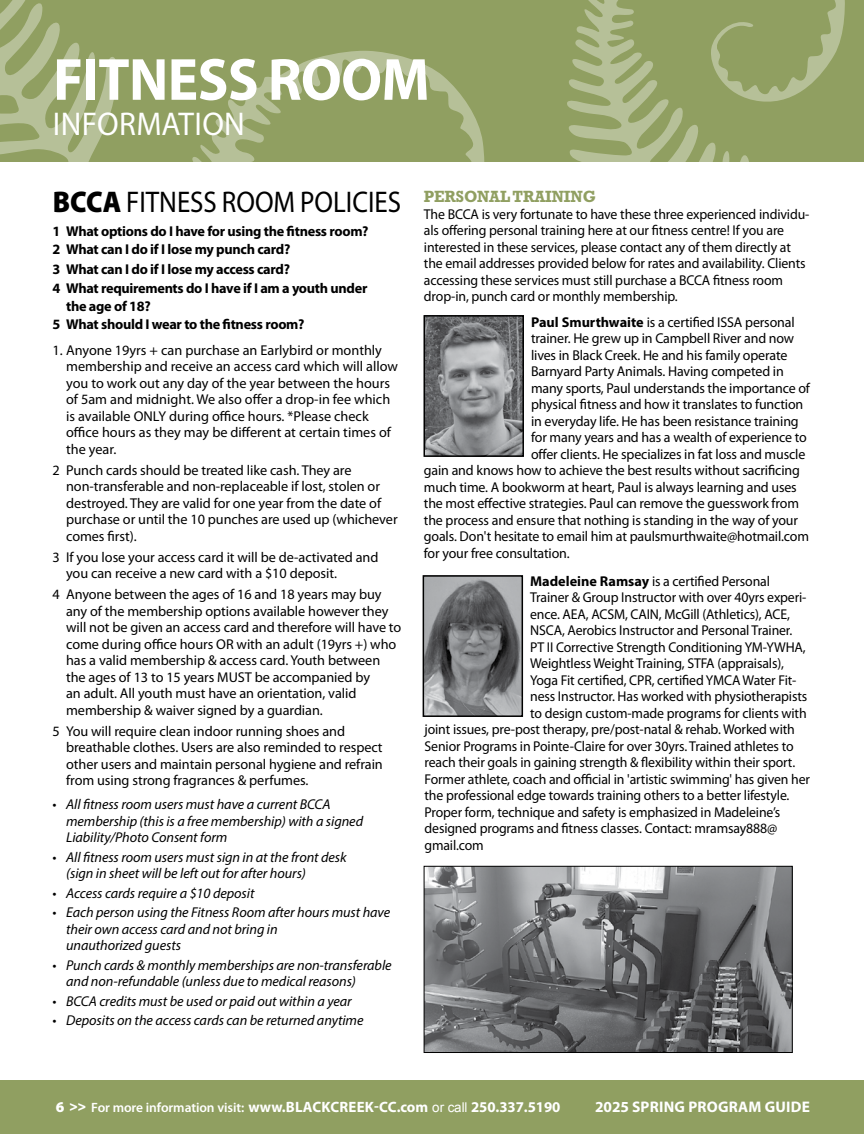
<style>
.page{position:relative;width:864px;height:1134px;background:#fff}
.page>*{position:absolute;margin:0;border:0;box-sizing:border-box;transform-origin:0 0}
.t1{font:700 60px "Myriad Pro";letter-spacing:-.01em;color:#fff;scale:.95 1}
.t2{font:33px "Myriad Pro";letter-spacing:.01em;color:#fff;scale:.95 1}
.t3{font:30px "Myriad Pro";color:#000;scale:.9 1}
.t4{font:700 16.5px "Rockwell Std";letter-spacing:-.01em;color:#909f61;scale:.95 1}
.t5{font:700 15.3px "Myriad Pro";letter-spacing:.015em;color:#fff}
.t6{font:700 15px "Myriad Pro";letter-spacing:-.005em;color:#fff}
.t7{font:14.25px/16.5px "Myriad Pro";letter-spacing:-.01em;color:#000}
.t8{font:italic 14.25px/16.5px "Myriad Pro";letter-spacing:-.005em;color:#000}
.t9{font:700 14.25px/19.2px "Myriad Pro";letter-spacing:-.02em;color:#000}
.s1{font-weight:900}
.s2{font-weight:700}
.s3{font-family:"Arial";font-size:14.25px}
.s4{font-weight:600;font-size:13.5px}
.s5{font-family:"Arial";font-weight:400;font-size:13.5px}
</style>
<div class="page">
<div style="left:0;top:1080px;width:864px;height:54px;background:#909f61"></div>
<div style="left:486px;top:0;width:378px;height:162px;background:#909f61"></div>
<svg style="left:0;top:0;width:486px;height:162px;background:#96a56b"></svg>
<svg style="left:567px;top:0;width:279px;height:162px;background:#99a66e"></svg>
<img style="left:426px;top:868px;width:365px;height:183px">
<div style="left:424px;top:866px;width:369px;height:187px;border:1px solid #000"></div>
<img style="left:426px;top:578px;width:94px;height:136px">
<div style="left:423px;top:575px;width:100px;height:142px;border:2px solid #000"></div>
<img style="left:427px;top:318px;width:94px;height:136px">
<div style="left:424px;top:315px;width:100px;height:142px;border:2px solid #000"></div>
<h1 class="t1" style="left:53px;top:40px;width:398px">FITNESS ROOM</h1>
<h2 class="t2" style="left:53px;top:104px;width:204px">INFORMATION</h2>
<h3 class="t3" style="left:53px;top:183px;width:388px"><span class="s1">BCCA</span> FITNESS ROOM POLICIES</h3>
<p class="t9" style="left:53px;top:221px;width:318px">1 What options do I have for using the fitness room?<br>2 What can I do if I lose my punch card?<br>3 What can I do if I lose my access card?<br>4 What requirements do I have if I am a youth under</p>
<p class="t9" style="left:53px;top:297px;width:253px;line-height:18px;text-indent:13px">the age of 18?<br>5 What should I wear to the fitness room?</p>
<p class="t7" style="left:66px;top:341px;width:333px;text-indent:-13px">1. Anyone 19yrs + can purchase an Earlybird or monthly membership and receive an access card which will allow you to work out any day of the year between the hours of 5am and midnight. We also offer a drop-in fee which is available ONLY during office hours. *Please check office hours as they may be different at certain times of the year.</p>
<p class="t7" style="left:66px;top:461px;width:333px;text-indent:-13px">2 Punch cards should be treated like cash. They are non-transferable and non-replaceable if lost, stolen or destroyed. They are valid for one year from the date of purchase or until the 10 punches are used up (whichever comes first).</p>
<p class="t7" style="left:66px;top:548px;width:314px;text-indent:-13px">3 If you lose your access card it will be de-activated and you can receive a new card with a $10 deposit.</p>
<p class="t7" style="left:66px;top:586px;width:337px;text-indent:-13px">4 Anyone between the ages of 16 and 18 years may buy any of the membership options available however they will not be given an access card and therefore will have to come during office hours OR with an adult (19yrs +) who has a valid membership &amp; access card. Youth between the ages of 13 to 15 years MUST be accompanied by<br>an adult. All youth must have an orientation, valid membership &amp; waiver signed by a guardian.</p>
<p class="t7" style="left:66px;top:722px;width:318px;text-indent:-13px">5 You will require clean indoor running shoes and breathable clothes. Users are also reminded to respect other users and maintain personal hygiene and refrain from using strong fragrances &amp; perfumes.</p>
<p class="t8" style="left:66px;top:796px;width:299px;text-indent:-13px">• All fitness room users must have a current BCCA membership (this is a free membership) with a signed<br>Liability/Photo Consent form</p>
<p class="t8" style="left:66px;top:848px;width:282px;text-indent:-13px">• All fitness room users must sign in at the front desk (sign in sheet will be left out for after hours)</p>
<p class="t8" style="left:53px;top:884px;width:203px">• Access cards require a $10 deposit</p>
<p class="t8" style="left:66px;top:904px;width:326px;text-indent:-13px">• Each person using the Fitness Room after hours must have their own access card and not bring in<br>unauthorized guests</p>
<p class="t8" style="left:66px;top:956px;width:327px;text-indent:-13px">• Punch cards &amp; monthly memberships are non-transferable and non-refundable (unless due to medical reasons)</p>
<p class="t8" style="left:53px;top:992px;width:301px">• BCCA credits must be used or paid out within a year</p>
<p class="t8" style="left:53px;top:1012px;width:312px">• Deposits on the access cards can be returned anytime</p>
<p class="t4" style="left:424px;top:187px;width:183px">PERSONAL TRAINING</p>
<p class="t7" style="left:424px;top:205px;width:387px">The BCCA is very fortunate to have these three experienced individu&shy;als offering personal training here at our fitness centre! If you are interested in these services, please contact any of them directly at the email addresses provided below for rates and availability. Clients accessing these services must still purchase a BCCA fitness room drop-in, punch card or monthly membership.</p>
<p class="t7" style="left:531px;top:313px;width:265px"><span class="s2">Paul Smurthwaite</span> is a certified ISSA personal</p>
<p class="t7" style="left:531px;top:330px;width:265px">trainer. He grew up in Campbell River and now</p>
<p class="t7" style="left:531px;top:346px;width:258px">lives in Black Creek. He and his family operate</p>
<p class="t7" style="left:531px;top:363px;width:254px">Barnyard Party Animals. Having competed in</p>
<p class="t7" style="left:531px;top:379px;width:280px">many sports, Paul understands the importance of</p>
<p class="t7" style="left:531px;top:396px;width:274px">physical fitness and how it translates to function</p>
<p class="t7" style="left:531px;top:412px;width:269px">in everyday life. He has been resistance training</p>
<p class="t7" style="left:531px;top:429px;width:277px">for many years and has a wealth of experience to</p>
<p class="t7" style="left:531px;top:445px;width:276px">offer clients. He specializes in fat loss and muscle</p>
<p class="t7" style="left:424px;top:462px;width:378px">gain and knows how to achieve the best results without sacrificing</p>
<p class="t7" style="left:424px;top:478px;width:374px">much time. A bookworm at heart, Paul is always learning and uses</p>
<p class="t7" style="left:424px;top:495px;width:377px">the most effective strategies. Paul can remove the guesswork from</p>
<p class="t7" style="left:424px;top:511px;width:376px">the process and ensure that nothing is standing in the way of your</p>
<p class="t7" style="left:424px;top:528px;width:387px">goals. Don't hesitate to email him at paulsmurthwaite@hotmail.com</p>
<p class="t7" style="left:424px;top:544px;width:147px">for your free consultation.</p>
<p class="t7" style="left:530px;top:573px;width:241px"><span class="s2">Madeleine Ramsay</span> is a certified Personal</p>
<p class="t7" style="left:530px;top:589px;width:278px">Trainer &amp; Group Instructor with over 40yrs experi-</p>
<p class="t7" style="left:530px;top:606px;width:261px">ence. AEA, ACSM, CAIN, McGill (Athletics), ACE,</p>
<p class="t7" style="left:530px;top:622px;width:264px">NSCA, Aerobics Instructor and Personal Trainer.</p>
<p class="t7" style="left:530px;top:639px;width:277px">PT II Corrective Strength Conditioning YM-YWHA,</p>
<p class="t7" style="left:530px;top:655px;width:255px">Weightless Weight Training, STFA (appraisals),</p>
<p class="t7" style="left:530px;top:672px;width:268px">Yoga Fit certified, CPR, certified YMCA Water Fit-</p>
<p class="t7" style="left:530px;top:688px;width:279px">ness Instructor. Has worked with physiotherapists</p>
<p class="t7" style="left:530px;top:705px;width:278px">to design custom-made programs for clients with</p>
<p class="t7" style="left:425px;top:721px;width:372px">joint issues, pre-post therapy, pre/post-natal &amp; rehab. Worked with</p>
<p class="t7" style="left:425px;top:738px;width:371px">Senior Programs in Pointe-Claire for over 30yrs. Trained athletes to</p>
<p class="t7" style="left:425px;top:754px;width:372px">reach their goals in gaining strength &amp; flexibility within their sport.</p>
<p class="t7" style="left:425px;top:771px;width:387px">Former athlete, coach and official in 'artistic swimming' has given her</p>
<p class="t7" style="left:425px;top:787px;width:366px">the professional edge towards training others to a better lifestyle.</p>
<p class="t7" style="left:425px;top:804px;width:357px">Proper form, technique and safety is emphasized in Madeleine’s</p>
<p class="t7" style="left:425px;top:820px;width:354px">designed programs and fitness classes. Contact: mramsay888@</p>
<p class="t7" style="left:425px;top:837px;width:61px">gmail.com</p>
<p class="t6" style="left:56px;top:1098px;width:506px"><span class="s1">6</span> <span class="s3">&gt;&gt;</span> <span class="s4">For more information visit:</span> www.BLACKCREEK-CC.com <span class="s5">or call</span> 250.337.5190</p>
<p class="t5" style="left:595px;top:1097px;width:216px">2025 SPRING PROGRAM GUIDE</p>
</div>
